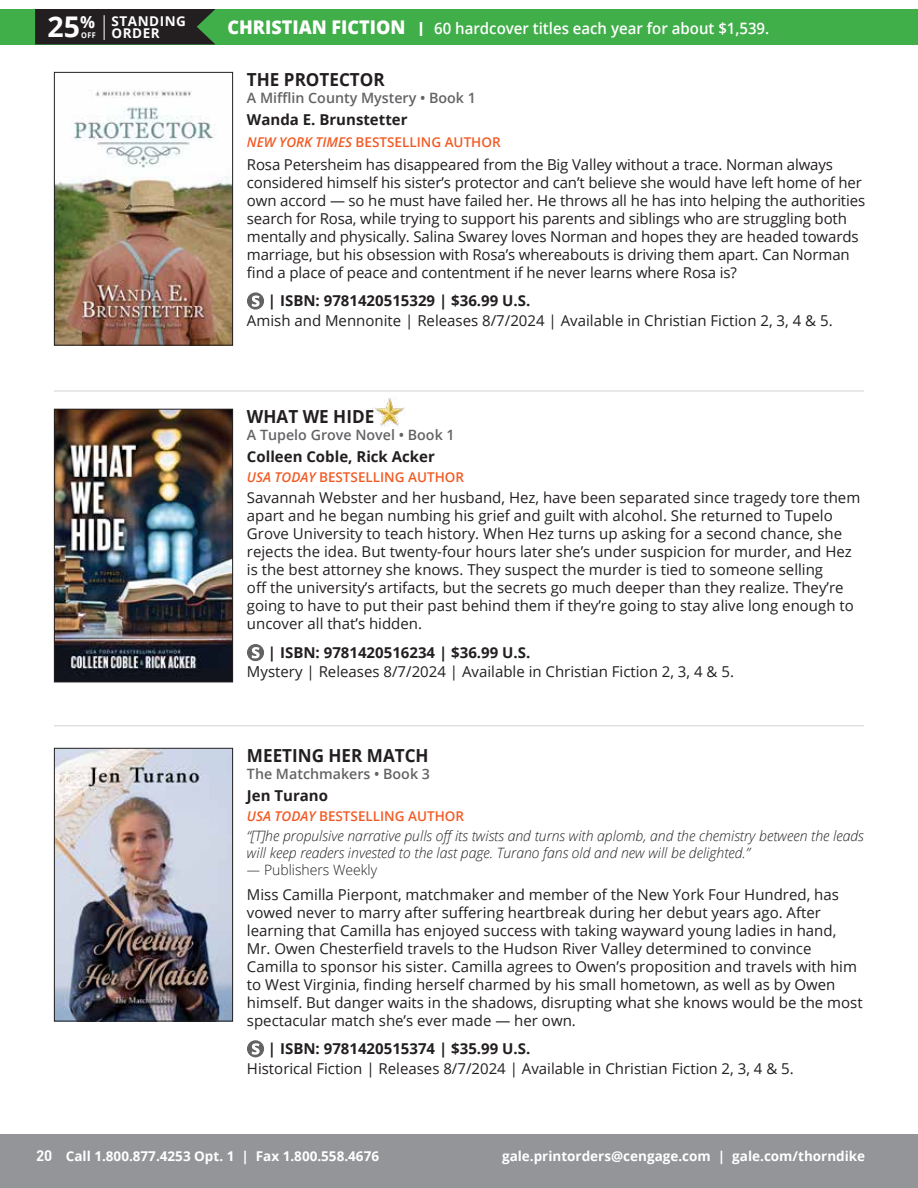
<style>
.page{position:relative;width:918px;height:1188px;background:#fff}
.page>*{position:absolute;margin:0;border:0;box-sizing:border-box;transform-origin:0 0}
.t1{font:700 28.5px "Open Sans";color:#fff}
.t2{font:700 18px "Open Sans";color:#231f20;scale:.95 1}
.t3{font:600 15.75px "Open Sans";color:#fff;scale:.95 1}
.t4{font:15px/18px "Open Sans";color:#231f20}
.t5{font:700 15px "Open Sans";color:#231f20}
.t6{font:italic 300 14.25px/17.2px "Open Sans";color:#231f20}
.t7{font:600 14.25px "Open Sans";color:#636366}
.t8{font:300 14.25px "Open Sans";color:#231f20}
.t9{font:700 13.5px "Open Sans";color:#fff}
.t10{font:600 13.5px "Open Sans";color:#f15b24}
.t11{font:700 13.5px/12px "Open Sans";letter-spacing:.04em;color:#fff}
.s1{font-weight:800;font-size:18.9px}
.s2{font-size:19.5px}
.s3{font-size:7.8px}
.s4{font-style:italic}
.s5{font-family:"DIN Offc";font-size:15px}
</style>
<div class="page">
<div style="left:0;top:1134px;width:918px;height:54px;background:#939598"></div>
<div style="left:0;top:9px;width:918px;height:35px;background:#40ae49"></div>
<div style="left:35px;top:9px;width:180px;height:35px;background:#231f20"></div>
<hr style="left:54px;top:391px;width:810px;height:1px;background:#d1d2d4">
<img style="left:56px;top:411px;width:175px;height:269px">
<div style="left:54px;top:409px;width:179px;height:273px;border:1px solid #231f20"></div>
<img style="left:56px;top:89px;width:175px;height:255px">
<div style="left:54px;top:72px;width:179px;height:274px;border:1px solid #231f20"></div>
<hr style="left:54px;top:725px;width:810px;height:1px;background:#d1d2d4">
<img style="left:56px;top:750px;width:175px;height:269px">
<div style="left:54px;top:748px;width:179px;height:273px;border:1px solid #231f20"></div>
<svg style="left:247px;top:292px;width:17px;height:18px"></svg>
<svg style="left:247px;top:644px;width:17px;height:17px"></svg>
<svg style="left:247px;top:1040px;width:17px;height:17px"></svg>
<img style="left:374px;top:398px;width:31px;height:29px">
<h1 class="t1" style="left:47px;top:7px;width:49px">25<sup>%</sup></h1>
<p class="t3" style="left:228px;top:18px;width:572px"><span class="s1">CHRISTIAN FICTION</span> <span class="s2">I</span> 60 hardcover titles each year for about $1,539.</p>
<p class="t11" style="left:81px;top:14px;width:106px;text-indent:30px">STANDING<br><span class="s3">OFF</span> ORDER</p>
<p class="t2" style="left:247px;top:67px;width:147px">THE PROTECTOR</p>
<p class="t7" style="left:247px;top:88px;width:230px">A Mifflin County Mystery • Book 1</p>
<p class="t5" style="left:247px;top:109px;width:162px">Wanda E. Brunstetter</p>
<p class="t10" style="left:247px;top:133px;width:255px"><span class="s4">NEW YORK TIMES</span> BESTSELLING AUTHOR</p>
<p class="t4" style="left:247px;top:155px;width:620px">Rosa Petersheim has disappeared from the Big Valley without a trace. Norman always considered himself his sister’s protector and can’t believe she would have left home of her own accord — so he must have failed her. He throws all he has into helping the authorities search for Rosa, while trying to support his parents and siblings who are struggling both mentally and physically. Salina Swarey loves Norman and hopes they are headed towards marriage, but his obsession with Rosa’s whereabouts is driving them apart. Can Norman find a place of peace and contentment if he never learns where Rosa is?</p>
<p class="t5" style="left:268px;top:290px;width:264px">| ISBN: 9781420515329 | $36.99 U.S.</p>
<p class="t4" style="left:247px;top:311px;width:587px">Amish and Mennonite | Releases 8/7/2024 | Available in Christian Fiction 2, 3, 4 &amp; 5.</p>
<p class="t2" style="left:247px;top:403px;width:135px">WHAT WE HIDE</p>
<p class="t7" style="left:247px;top:425px;width:209px">A Tupelo Grove Novel • Book 1</p>
<p class="t5" style="left:247px;top:446px;width:189px">Colleen Coble, Rick Acker</p>
<p class="t10" style="left:247px;top:468px;width:219px"><span class="s4">USA TODAY</span> BESTSELLING AUTHOR</p>
<p class="t4" style="left:247px;top:488px;width:615px">Savannah Webster and her husband, Hez, have been separated since tragedy tore them apart and he began numbing his grief and guilt with alcohol. She returned to Tupelo Grove University to teach history. When Hez turns up asking for a second chance, she rejects the idea. But twenty-four hours later she’s under suspicion for murder, and Hez is the best attorney she knows. They suspect the murder is tied to someone selling<br>off the university’s artifacts, but the secrets go much deeper than they realize. They’re going to have to put their past behind them if they’re going to stay alive long enough to uncover all that’s hidden.</p>
<p class="t5" style="left:268px;top:642px;width:264px">| ISBN: 9781420516234 | $36.99 U.S.</p>
<p class="t4" style="left:247px;top:662px;width:489px">Mystery | Releases 8/7/2024 | Available in Christian Fiction 2, 3, 4 &amp; 5.</p>
<p class="t2" style="left:247px;top:742px;width:193px">MEETING HER MATCH</p>
<p class="t7" style="left:247px;top:764px;width:185px">The Matchmakers • Book 3</p>
<p class="t5" style="left:247px;top:785px;width:83px">Jen Turano</p>
<p class="t10" style="left:247px;top:807px;width:219px"><span class="s4">USA TODAY</span> BESTSELLING AUTHOR</p>
<p class="t6" style="left:247px;top:826px;width:618px">“[T]he propulsive narrative pulls off its twists and turns with aplomb, and the chemistry between the leads will keep readers invested to the last page. Turano fans old and new will be delighted.”</p>
<p class="t8" style="left:247px;top:860px;width:132px"><span class="s4">—</span> Publishers Weekly</p>
<p class="t4" style="left:247px;top:885px;width:617px">Miss Camilla Pierpont, matchmaker and member of the New York Four Hundred, has vowed never to marry after suffering heartbreak during her debut years ago. After learning that Camilla has enjoyed success with taking wayward young ladies in hand, Mr. Owen Chesterfield travels to the Hudson River Valley determined to convince Camilla to sponsor his sister. Camilla agrees to Owen’s proposition and travels with him to West Virginia, finding herself charmed by his small hometown, as well as by Owen himself. But danger waits in the shadows, disrupting what she knows would be the most spectacular match she’s ever made — her own.</p>
<p class="t5" style="left:268px;top:1038px;width:264px">| ISBN: 9781420515374 | $35.99 U.S.</p>
<p class="t4" style="left:247px;top:1059px;width:548px">Historical Fiction | Releases 8/7/2024 | Available in Christian Fiction 2, 3, 4 &amp; 5.</p>
<p class="t9" style="left:36px;top:1146px;width:344px"><span class="s5">20</span> Call 1.800.877.4253 Opt. 1 | Fax 1.800.558.4676</p>
<p class="t9" style="left:502px;top:1146px;width:365px">gale.printorders@cengage.com | gale.com/thorndike</p>
</div>
